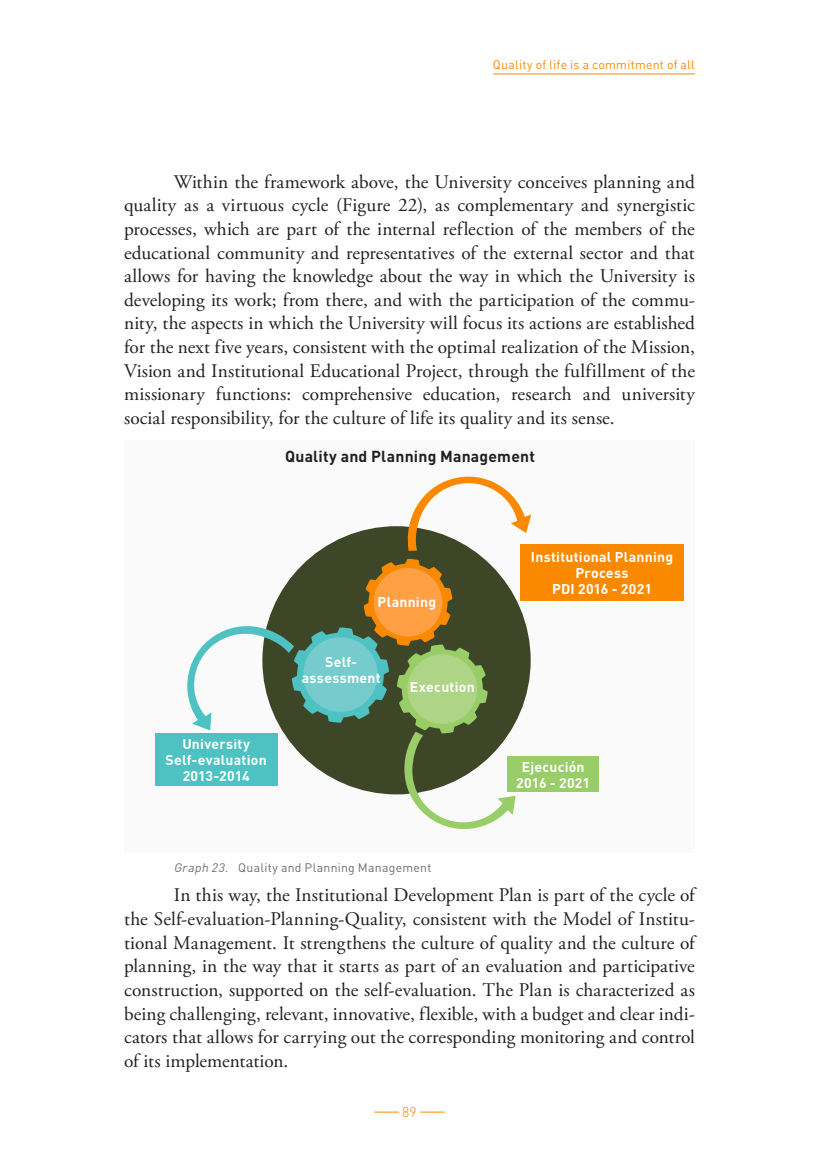
<style>
.page{position:relative;width:819px;height:1166px;background:#fff}
.page>*{position:absolute;margin:0;border:0;box-sizing:border-box;transform-origin:0 0}
.t1{font:19.25px/23.6px "Adobe Garamond Pro";color:#231f20;text-align:justify}
.t2{font:700 16.8px "DIN Pro";letter-spacing:.01em;color:#fff}
.t3{font:700 15.75px "DIN Pro";letter-spacing:.01em;color:#231f20}
.t4{font:700 14px/15.8px "DIN Pro";letter-spacing:.015em;color:#fff;text-align:center}
.t5{font:300 14px "DIN Pro";color:#fa8900}
.t6{font:12.25px "DIN Pro";letter-spacing:.02em;color:#6c6d70}
.t7{font:12.25px "DIN Pro";letter-spacing:.02em;color:#fa8900}
.s1{font-style:italic}
</style>
<div class="page">
<hr style="left:493px;top:73px;width:201px;height:1px;background:#fa8900">
<svg style="left:374px;top:1112px;width:24px;height:1px"></svg>
<svg style="left:420px;top:1112px;width:24px;height:1px"></svg>
<div style="left:124px;top:440px;width:570px;height:412px;background:#fafafa"></div>
<div style="left:155px;top:733px;width:122px;height:53px;background:#4ec2c2"></div>
<div style="left:507px;top:757px;width:92px;height:35px;background:#99cd67"></div>
<div style="left:520px;top:544px;width:163px;height:56px;background:#fa8900"></div>
<div style="left:262px;top:526px;width:268px;height:268px;background:#3d4728;border-radius:50%"></div>
<svg style="left:187px;top:559px;width:328px;height:270px"></svg>
<svg style="left:406px;top:476px;width:125px;height:75px"></svg>
<p class="t7" style="left:493px;top:56px;width:203px">Quality of life is a commitment of all</p>
<p class="t1" style="left:124px;top:170px;width:572px;text-indent:50px">Within the framework above, the University conceives planning and quality as a virtuous cycle (Figure 22), as complementary and synergistic processes, which are part of the internal reflection of the members of the educational community and representatives of the external sector and that allows for having the knowledge about the way in which the University is developing its work; from there, and with the participation of the commu&shy;nity, the aspects in which the University will focus its actions are established for the next five years, consistent with the optimal realization of the Mission, Vision and Institutional Educational Project, through the fulfillment of the missionary functions: comprehensive education, research and university social responsibility, for the culture of life its quality and its sense.</p>
<p class="t3" style="left:285px;top:446px;width:251px">Quality and Planning Management</p>
<p class="t4" style="left:377px;top:593px;width:60px">Planning</p>
<p class="t4" style="left:165px;top:735px;width:103px">University<br>Self-evaluation<br>2013-2014</p>
<p class="t4" style="left:302px;top:653px;width:81px">Self&shy;assessment</p>
<p class="t4" style="left:410px;top:679px;width:66px">Execution</p>
<p class="t2" style="left:411px;top:678px;width:63px">Planear</p>
<p class="t6" style="left:174px;top:860px;width:259px"><span class="s1">Graph 23.</span> Quality and Planning Management</p>
<p class="t4" style="left:531px;top:548px;width:144px">Institutional Planning<br>Process<br>PDI 2016 - 2021</p>
<p class="t4" style="left:516px;top:758px;width:75px">Ejecución<br>2016 - 2021</p>
<p class="t1" style="left:124px;top:884px;width:572px;text-indent:50px">In this way, the Institutional Development Plan is part of the cycle of the Self-evaluation-Planning-Quality, consistent with the Model of Institu&shy;tional Management. It strengthens the culture of quality and the culture of planning, in the way that it starts as part of an evaluation and participative construction, supported on the self-evaluation. The Plan is characterized as being challenging, relevant, innovative, flexible, with a budget and clear indi&shy;cators that allows for carrying out the corresponding monitoring and control of its implementation.</p>
<p class="t5" style="left:402px;top:1102px;width:16px">89</p>
</div>
